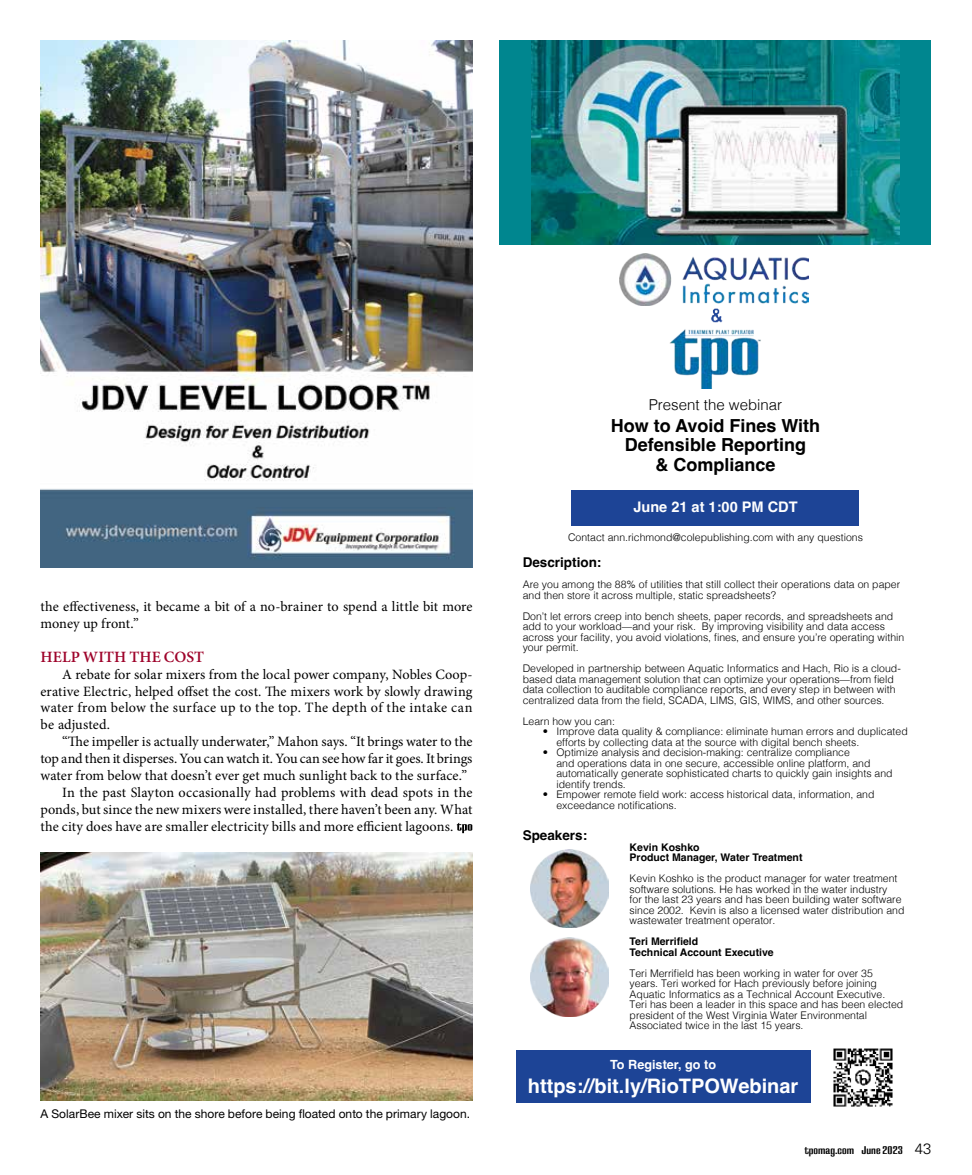
<style>
.page{position:relative;width:972px;height:1175px;background:#fff}
.page>*{position:absolute;margin:0;border:0;box-sizing:border-box;transform-origin:0 0}
.t1{font:700 19.95px "Helvetica";color:#fff}
.t2{font:700 18px/19.6px "Helvetica";color:#000;text-align:center}
.t3{font:600 15.75px "Minion Pro";letter-spacing:.005em;color:#9e032a}
.t4{font:300 15px "Helvetica";color:#000}
.t5{font:700 14.55px "Helvetica";color:#fff}
.t6{font:14.25px/16.8px "Minion Pro";letter-spacing:.005em;color:#000}
.t7{font:700 13.5px "Helvetica";color:#000}
.t8{font:700 12.6px "Helvetica";color:#fff}
.t9{font:12px "Helvetica Neue LT Std";letter-spacing:.005em;color:#000}
.t10{font:11.7px "California Grotesk Bld";color:#000}
.t11{font:300 10.5px/10.5px "Helvetica";color:#000}
.t12{font:700 10.5px/10.5px "Helvetica";color:#000}
.s1{font-family:"Univers";font-weight:300;font-size:15px}
</style>
<div class="page">
<svg style="left:456px;top:822px;width:16px;height:11px"></svg>
<img style="left:40px;top:852px;width:432px;height:248px">
<div style="left:500px;top:40px;width:432px;height:204px;background:#00868f"></div>
<img style="left:532px;top:40px;width:367px;height:204px">
<div style="left:572px;top:489px;width:287px;height:36px;background:#1d4496"></div>
<img style="left:530px;top:849px;width:79px;height:78px">
<img style="left:530px;top:937px;width:79px;height:79px">
<img style="left:670px;top:329px;width:91px;height:59px">
<img style="left:619px;top:254px;width:189px;height:52px">
<img style="left:833px;top:1048px;width:60px;height:59px">
<div style="left:516px;top:1050px;width:294px;height:52px;background:#1d4496"></div>
<img style="left:705px;top:305px;width:21px;height:18px">
<img style="left:40px;top:40px;width:432px;height:527px">
<h3 class="t6" style="left:40px;top:598px;width:434px">the effectiveness, it became a bit of a no-brainer to spend a little bit more money up front.”</h3>
<h3 class="t3" style="left:41px;top:646px;width:165px">HELP WITH THE COST</h3>
<h3 class="t6" style="left:40px;top:665px;width:434px;text-align:justify;text-indent:22px">A rebate for solar mixers from the local power company, Nobles Coop&shy;erative Electric, helped offset the cost. The mixers work by slowly drawing water from below the surface up to the top. The depth of the intake can be adjusted.</h3>
<h3 class="t6" style="left:62px;top:733px;width:412px">“The impeller is actually underwater,” Mahon says. “It brings water to the</h3>
<h3 class="t6" style="left:40px;top:750px;width:433px">top and then it disperses. You can watch it. You can see how far it goes. It brings</h3>
<h3 class="t6" style="left:40px;top:767px;width:428px">water from below that doesn’t ever get much sunlight back to the surface.”</h3>
<h3 class="t6" style="left:62px;top:784px;width:412px">In the past Slayton occasionally had problems with dead spots in the</h3>
<h3 class="t6" style="left:40px;top:800px;width:434px">ponds, but since the new mixers were installed, there haven’t been any. What</h3>
<h3 class="t6" style="left:40px;top:817px;width:414px">the city does have are smaller electricity bills and more efficient lagoons.</h3>
<p class="t9" style="left:40px;top:1106px;width:431px">A SolarBee mixer sits on the shore before being floated onto the primary lagoon.</p>
<h3 class="t4" style="left:649px;top:392px;width:135px">Present the webinar</h3>
<h2 class="t2" style="left:611px;top:417px;width:211px">How to Avoid Fines With<br>Defensible Reporting<br>&amp; Compliance</h2>
<h3 class="t5" style="left:633px;top:498px;width:166px">June 21 at 1:00 PM CDT</h3>
<p class="t11" style="left:568px;top:531px;width:296px">Contact ann.richmond@colepublishing.com with any questions</p>
<p class="t7" style="left:523px;top:554px;width:80px">Description:</p>
<p class="t11" style="left:523px;top:578px;width:379px">Are you among the 88% of utilities that still collect their operations data on paper and then store it across multiple, static spreadsheets?</p>
<p class="t11" style="left:523px;top:610px;width:383px">Don’t let errors creep into bench sheets, paper records, and spreadsheets and add to your workload—and your risk. By improving visibility and data access across your facility, you avoid violations, fines, and ensure you’re operating within your permit.</p>
<p class="t11" style="left:523px;top:662px;width:380px">Developed in partnership between Aquatic Informatics and Hach, Rio is a cloud&shy;based data management solution that can optimize your operations—from field data collection to auditable compliance reports, and every step in between with centralized data from the field, SCADA, LIMS, GIS, WIMS, and other sources.</p>
<p class="t11" style="left:523px;top:715px;width:94px">Learn how you can:</p>
<p class="t11" style="left:556px;top:725px;width:353px;text-indent:-14px">• Improve data quality &amp; compliance: eliminate human errors and duplicated efforts by collecting data at the source with digital bench sheets.</p>
<p class="t11" style="left:556px;top:746px;width:338px;text-indent:-14px">• Optimize analysis and decision-making: centralize compliance<br>and operations data in one secure, accessible online platform, and automatically generate sophisticated charts to quickly gain insights and identify trends.</p>
<p class="t11" style="left:556px;top:788px;width:320px;text-indent:-14px">• Empower remote field work: access historical data, information, and exceedance notifications.</p>
<p class="t7" style="left:523px;top:827px;width:66px">Speakers:</p>
<p class="t12" style="left:630px;top:843px;width:174px">Kevin Koshko<br>Product Manager, Water Treatment</p>
<p class="t11" style="left:630px;top:872px;width:276px">Kevin Koshko is the product manager for water treatment software solutions. He has worked in the water industry<br>for the last 23 years and has been building water software since 2002. Kevin is also a licensed water distribution and wastewater treatment operator.</p>
<p class="t12" style="left:630px;top:937px;width:146px">Teri Merrifield<br>Technical Account Executive</p>
<p class="t11" style="left:630px;top:967px;width:275px">Teri Merrifield has been working in water for over 35 years. Teri worked for Hach previously before joining Aquatic Informatics as a Technical Account Executive.<br>Teri has been a leader in this space and has been elected president of the West Virginia Water Environmental Associated twice in the last 15 years.</p>
<p class="t8" style="left:610px;top:1057px;width:107px">To Register, go to</p>
<h1 class="t1" style="left:528px;top:1073px;width:272px">https://bit.ly/RioTPOWebinar</h1>
<p class="t10" style="left:804px;top:1142px;width:129px">tpomag.com June 2023 <span class="s1">43</span></p>
</div>
